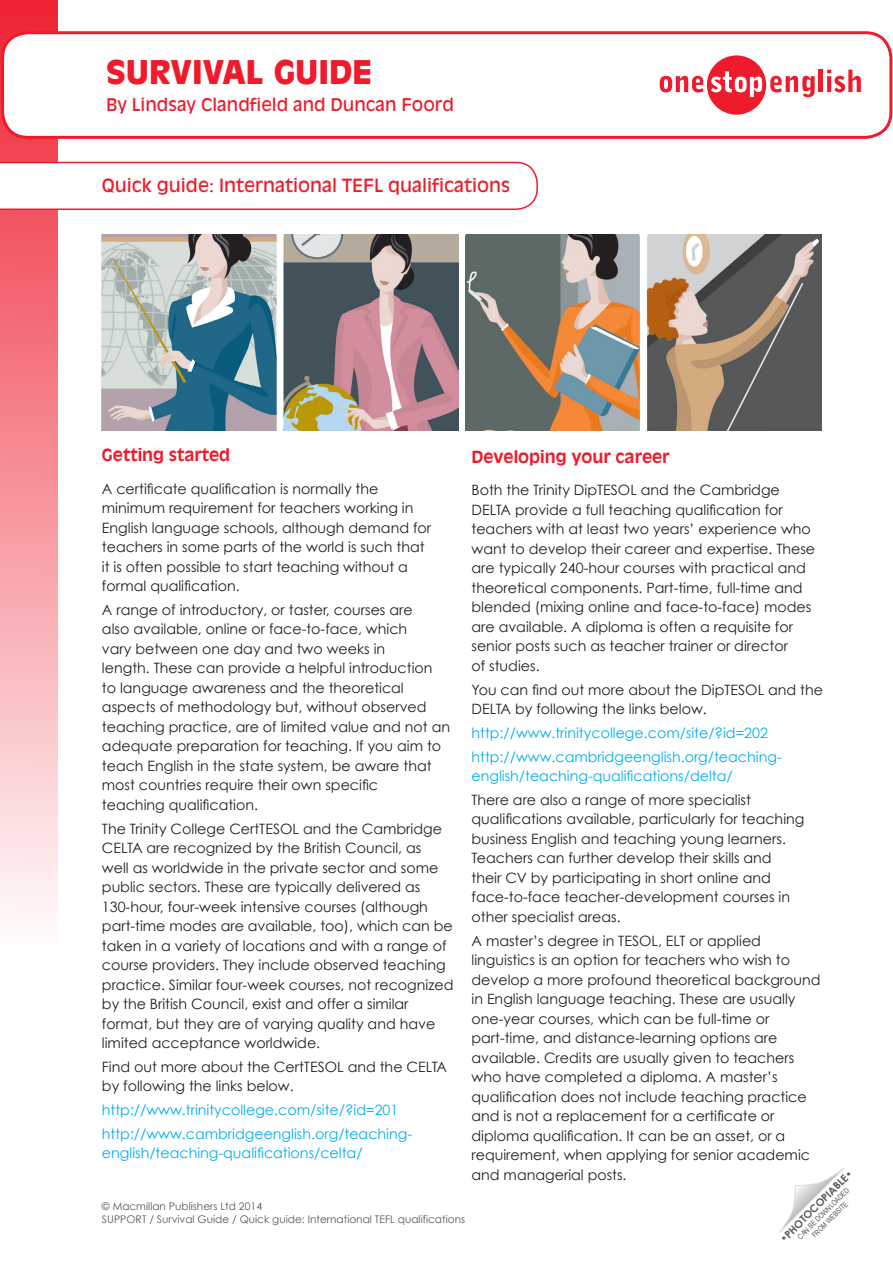
<style>
.page{position:relative;width:893px;height:1263px;background:#fff}
.page>*{position:absolute;margin:0;border:0;box-sizing:border-box;transform-origin:0 0}
.t1{font:900 32.25px "Antique Olive Std";color:#ee1b2c}
.t2{font:18px "Antique Olive Std";color:#ee1b2c}
.t3{font:17.25px "Antique Olive Std";color:#ee1b2c}
.BodyText{font:700 16.5px "Antique Olive Std";color:#ee1b2c}
.BodyText-2{font:14.25px/19.5px "Century Gothic";color:#231f20}
.BodyText-3{font:14.25px/19.5px "Century Gothic";color:#00aeef}
.t4{font:10.5px/13.5px "Century Gothic";color:#57585a}
.t5{font:700 10.5px "Century Gothic";color:#57585a}
.t6{font:7.5px/9px "Arial Narrow";color:#57585a;text-align:center}
.s1{font-weight:400}
</style>
<div class="page">
<svg style="left:779px;top:1168px;width:65px;height:65px"></svg>
<svg style="left:0;top:0;width:58px;height:911px;background:#f799a1"></svg>
<div style="left:3px;top:33px;width:888px;height:104px;background:#fff;border-radius:26px"></div>
<div style="left:1px;top:31px;width:891px;height:108px;border:3px solid #ee1b2c;border-radius:26px"></div>
<svg style="left:0;top:162px;width:538px;height:48px"></svg>
<svg style="left:660px;top:55px;width:155px;height:60px"></svg>
<hr style="left:819px;top:70px;width:4px;height:22px;background:#ee1b2c">
<svg style="left:827px;top:70px;width:34px;height:22px"></svg>
<img style="left:465px;top:235px;width:357px;height:195px">
<img style="left:102px;top:235px;width:356px;height:195px">
<h1 class="t1" style="left:106px;top:53px;width:268px">SURVIVAL GUIDE</h1>
<p class="t3" style="left:106px;top:94px;width:349px">By Lindsay Clandfield and Duncan Foord</p>
<p class="t2" style="left:102px;top:174px;width:410px">Quick guide: International TEFL qualifications</p>
<p class="BodyText" style="left:102px;top:445px;width:130px">Getting started</p>
<p class="BodyText-2" style="left:102px;top:478px;width:331px">A certificate qualification is normally the minimum requirement for teachers working in English language schools, although demand for teachers in some parts of the world is such that it is often possible to start teaching without a formal qualification.</p>
<p class="BodyText-2" style="left:102px;top:600px;width:350px">A range of introductory, or taster, courses are<br>also available, online or face-to-face, which<br>vary between one day and two weeks in<br>length. These can provide a helpful introduction to language awareness and the theoretical aspects of methodology but, without observed teaching practice, are of limited value and not an adequate preparation for teaching. If you aim to teach English in the state system, be aware that most countries require their own specific<br>teaching qualification.</p>
<p class="BodyText-2" style="left:102px;top:818px;width:353px">The Trinity College CertTESOL and the Cambridge CELTA are recognized by the British Council, as<br>well as worldwide in the private sector and some public sectors. These are typically delivered as 130-hour, four-week intensive courses (although part-time modes are available, too), which can be taken in a variety of locations and with a range of course providers. They include observed teaching practice. Similar four-week courses, not recognized by the British Council, exist and offer a similar format, but they are of varying quality and have limited acceptance worldwide.</p>
<p class="BodyText-2" style="left:102px;top:1057px;width:347px">Find out more about the CertTESOL and the CELTA by following the links below.</p>
<p class="BodyText-3" style="left:102px;top:1100px;width:298px">http://www.trinitycollege.com/site/?id=201</p>
<p class="BodyText-3" style="left:102px;top:1124px;width:312px">http://www.cambridgeenglish.org/teaching&shy;english/teaching-qualifications/celta/</p>
<p class="BodyText" style="left:471px;top:447px;width:200px">Developing your career</p>
<p class="BodyText-2" style="left:471px;top:480px;width:345px">Both the Trinity DipTESOL and the Cambridge DELTA provide a full teaching qualification for teachers with at least two years’ experience who want to develop their career and expertise. These are typically 240-hour courses with practical and theoretical components. Part-time, full-time and blended (mixing online and face-to-face) modes are available. A diploma is often a requisite for senior posts such as teacher trainer or director<br>of studies.</p>
<p class="BodyText-2" style="left:471px;top:680px;width:353px">You can find out more about the DipTESOL and the<br>DELTA by following the links below.</p>
<p class="BodyText-3" style="left:471px;top:723px;width:298px">http://www.trinitycollege.com/site/?id=202</p>
<p class="BodyText-3" style="left:471px;top:747px;width:312px">http://www.cambridgeenglish.org/teaching&shy;english/teaching-qualifications/delta/</p>
<p class="BodyText-2" style="left:471px;top:790px;width:334px">There are also a range of more specialist qualifications available, particularly for teaching business English and teaching young learners.<br>Teachers can further develop their skills and their CV by participating in short online and face-to-face teacher-development courses in other specialist areas.</p>
<p class="BodyText-2" style="left:471px;top:931px;width:351px">A master’s degree in TESOL, ELT or applied linguistics is an option for teachers who wish to develop a more profound theoretical background in English language teaching. These are usually one-year courses, which can be full-time or part-time, and distance-learning options are available. Credits are usually given to teachers who have completed a diploma. A master’s qualification does not include teaching practice and is not a replacement for a certificate or diploma qualification. It can be an asset, or a requirement, when applying for senior academic and managerial posts.</p>
<p class="t5" style="left:777px;top:1236px;width:99px;rotate:-45deg"><span class="s1">•</span>PHOTOCOPIABLE<span class="s1">•</span></p>
<p class="t6" style="left:796px;top:1234px;width:71px;rotate:-45deg">CAN BE DOWNLOADED<br>FROM WEBSITE</p>
<p class="t4" style="left:102px;top:1199px;width:365px">© Macmillan Publishers Ltd 2014<br>SUPPORT / Survival Guide / Quick guide: International TEFL qualifications</p>
</div>
